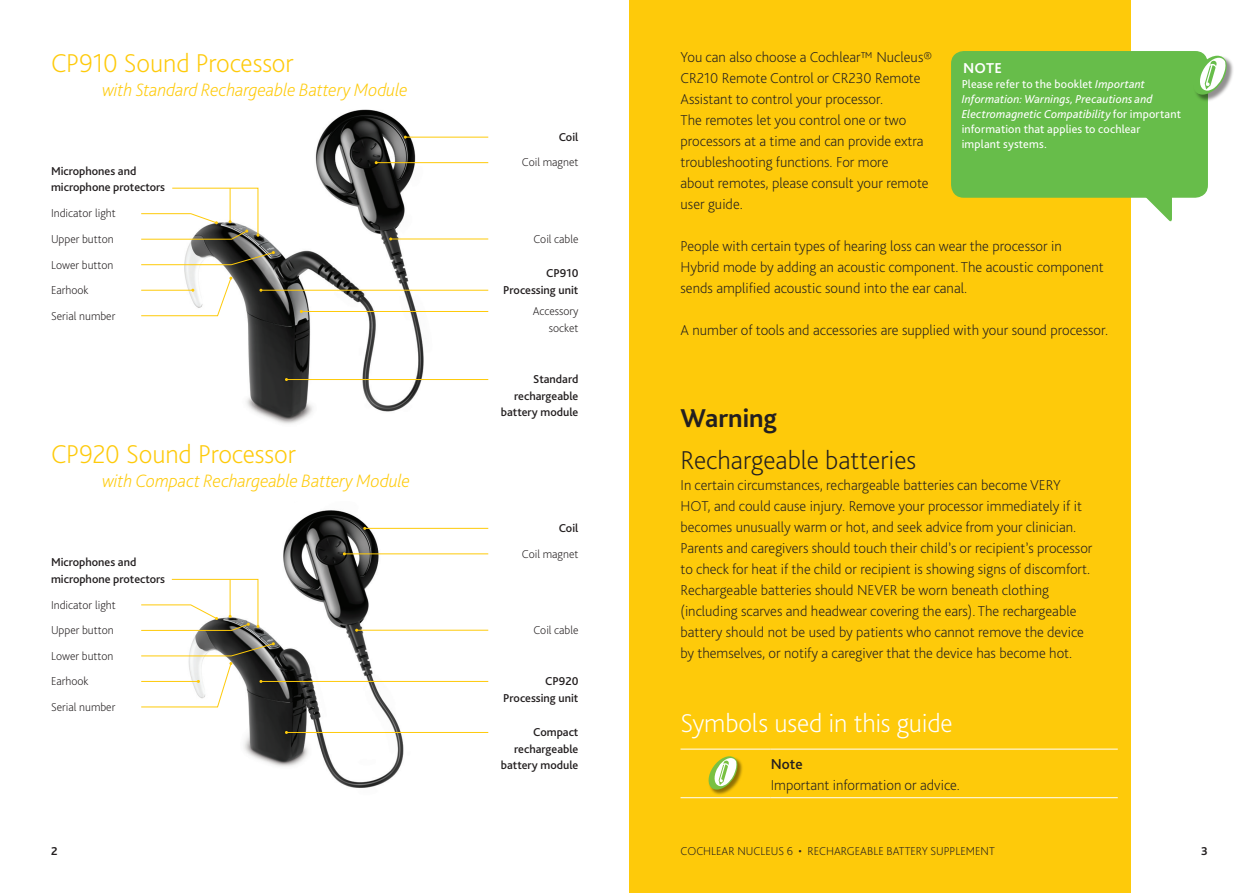
<style>
.page{position:relative;width:1259px;height:893px;background:#fff}
.page>*{position:absolute;margin:0;border:0;box-sizing:border-box;transform-origin:0 0}
.Heading_2{font:200 27px "Bliss Pro";letter-spacing:-.005em;color:#feca0a}
.Heading_2-2{font:200 27px "Bliss Pro";letter-spacing:-.01em;color:#fff}
.Body_Copy{font:200 27px "Bliss Pro";color:#231f20}
.Body_Copy-2{font:700 27px "Bliss Pro";color:#231f20}
.H2_Secondary_lines{font:italic 200 18.75px "Bliss Pro";letter-spacing:-.005em;color:#feca0a}
.Body_Copy-3{font:200 15px/21px "Bliss Pro";color:#231f20}
.Subheading_-_Medium{font:500 15px "Bliss Pro";color:#231f20}
.Callout_Heading{font:700 15px "Bliss Pro";color:#fff}
.Callout_Copy{font:12px/15px "Bliss Pro";letter-spacing:.01em;color:#fff}
.Captions_Notes_-_rig{font:500 12px/16.5px "Bliss Pro";color:#231f20;text-align:right}
.Captions_Notes{font:200 12px "Bliss Pro";color:#231f20}
.Captions_Notes_-_rig-2{font:200 12px/16.5px "Bliss Pro";color:#231f20;text-align:right}
.Captions_Notes-2{font:500 12px/16.5px "Bliss Pro";color:#231f20}
._8pt_Caps_-_Bold{font:700 12px "Bliss Pro";color:#231f20}
.s1{font-style:italic}
</style>
<div class="page">
<div style="left:629px;top:0;width:502px;height:893px;background:#feca0a"></div>
<hr style="left:680px;top:749px;width:90px;height:1px;background:#fff">
<hr style="left:770px;top:749px;width:347px;height:1px;background:#fff">
<hr style="left:680px;top:797px;width:90px;height:1px;background:#fff">
<hr style="left:770px;top:797px;width:347px;height:1px;background:#fff">
<img style="left:711px;top:759px;width:32px;height:36px">
<svg style="left:708px;top:756px;width:30px;height:34px"></svg>
<svg style="left:1146px;top:198px;width:26px;height:24px"></svg>
<div style="left:951px;top:51px;width:257px;height:147px;background:#67bd4a;border-radius:13px"></div>
<img style="left:1197px;top:55px;width:36px;height:46px">
<svg style="left:1195px;top:56px;width:32px;height:39px"></svg>
<img style="left:172px;top:510px;width:270px;height:278px">
<hr style="left:365px;top:528px;width:123px;height:1px;background:#feca0a">
<hr style="left:344px;top:553px;width:144px;height:1px;background:#feca0a">
<hr style="left:357px;top:630px;width:131px;height:1px;background:#feca0a">
<hr style="left:261px;top:681px;width:227px;height:1px;background:#feca0a">
<svg style="left:141px;top:642px;width:134px;height:66px"></svg>
<hr style="left:286px;top:732px;width:202px;height:1px;background:#feca0a">
<svg style="left:141px;top:579px;width:118px;height:52px"></svg>
<img style="left:141px;top:109px;width:315px;height:315px">
<hr style="left:405px;top:137px;width:83px;height:1px;background:#feca0a">
<hr style="left:376px;top:162px;width:112px;height:1px;background:#feca0a">
<hr style="left:391px;top:239px;width:97px;height:1px;background:#feca0a">
<hr style="left:261px;top:290px;width:227px;height:1px;background:#feca0a">
<hr style="left:301px;top:311px;width:187px;height:1px;background:#feca0a">
<svg style="left:141px;top:277px;width:91px;height:39px"></svg>
<svg style="left:141px;top:251px;width:134px;height:14px"></svg>
<hr style="left:286px;top:379px;width:202px;height:1px;background:#feca0a">
<svg style="left:141px;top:187px;width:118px;height:53px"></svg>
<p class="Heading_2" style="left:51px;top:46px;width:244px">CP910 Sound Processor</p>
<p class="H2_Secondary_lines" style="left:102px;top:78px;width:307px">with Standard Rechargeable Battery Module</p>
<p class="Captions_Notes-2" style="left:51px;top:162px;width:116px">Microphones and microphone protectors</p>
<p class="Captions_Notes" style="left:51px;top:206px;width:66px">Indicator light</p>
<p class="Captions_Notes_-_rig" style="left:559px;top:128px;width:21px">Coil</p>
<p class="Captions_Notes_-_rig-2" style="left:522px;top:154px;width:58px">Coil magnet</p>
<p class="Captions_Notes" style="left:51px;top:232px;width:64px">Upper button</p>
<p class="Captions_Notes_-_rig-2" style="left:533px;top:230px;width:46px">Coil cable</p>
<p class="Captions_Notes" style="left:51px;top:257px;width:64px">Lower button</p>
<p class="Captions_Notes_-_rig" style="left:503px;top:265px;width:77px">CP910<br>Processing unit</p>
<p class="Captions_Notes" style="left:51px;top:308px;width:66px">Serial number</p>
<p class="Captions_Notes_-_rig-2" style="left:533px;top:303px;width:47px">Accessory socket</p>
<p class="Captions_Notes" style="left:51px;top:283px;width:39px">Earhook</p>
<p class="Heading_2" style="left:51px;top:437px;width:246px">CP920 Sound Processor</p>
<p class="H2_Secondary_lines" style="left:102px;top:469px;width:309px">with Compact Rechargeable Battery Module</p>
<p class="Captions_Notes-2" style="left:51px;top:554px;width:116px">Microphones and microphone protectors</p>
<p class="Captions_Notes" style="left:51px;top:597px;width:66px">Indicator light</p>
<p class="Captions_Notes_-_rig" style="left:501px;top:371px;width:79px">Standard rechargeable battery module</p>
<p class="Captions_Notes_-_rig" style="left:559px;top:520px;width:21px">Coil</p>
<p class="Captions_Notes_-_rig-2" style="left:522px;top:545px;width:58px">Coil magnet</p>
<p class="Captions_Notes" style="left:51px;top:623px;width:64px">Upper button</p>
<p class="Captions_Notes_-_rig-2" style="left:533px;top:622px;width:46px">Coil cable</p>
<p class="Captions_Notes" style="left:51px;top:648px;width:64px">Lower button</p>
<p class="Captions_Notes_-_rig" style="left:503px;top:673px;width:77px">CP920<br>Processing unit</p>
<p class="Captions_Notes" style="left:51px;top:699px;width:66px">Serial number</p>
<p class="Captions_Notes" style="left:51px;top:674px;width:39px">Earhook</p>
<p class="Captions_Notes_-_rig" style="left:501px;top:724px;width:79px">Compact rechargeable battery module</p>
<p class="Body_Copy-3" style="left:680px;top:47px;width:253px">You can also choose a Cochlear™ Nucleus® CR210 Remote Control or CR230 Remote Assistant to control your processor.<br>The remotes let you control one or two processors at a time and can provide extra troubleshooting functions. For more<br>about remotes, please consult your remote user guide.</p>
<p class="Body_Copy-3" style="left:680px;top:236px;width:425px">People with certain types of hearing loss can wear the processor in<br>Hybrid mode by adding an acoustic component. The acoustic component sends amplified acoustic sound into the ear canal.</p>
<p class="Body_Copy-3" style="left:680px;top:320px;width:429px">A number of tools and accessories are supplied with your sound processor.</p>
<p class="Callout_Heading" style="left:963px;top:59px;width:40px">NOTE</p>
<p class="Callout_Copy" style="left:961px;top:76px;width:221px">Please refer to the booklet <span class="s1">Important Information: Warnings, Precautions and Electromagnetic Compatibility</span> for important information that applies to cochlear implant systems.</p>
<p class="Body_Copy-2" style="left:680px;top:401px;width:98px">Warning</p>
<p class="Body_Copy" style="left:680px;top:443px;width:237px">Rechargeable batteries</p>
<p class="Body_Copy-3" style="left:680px;top:474px;width:413px">In certain circumstances, rechargeable batteries can become VERY HOT, and could cause injury. Remove your processor immediately if it becomes unusually warm or hot, and seek advice from your clinician.<br>Parents and caregivers should touch their child’s or recipient’s processor to check for heat if the child or recipient is showing signs of discomfort.<br>Rechargeable batteries should NEVER be worn beneath clothing (including scarves and headwear covering the ears). The rechargeable battery should not be used by patients who cannot remove the device by themselves, or notify a caregiver that the device has become hot.</p>
<p class="Heading_2-2" style="left:680px;top:706px;width:274px">Symbols used in this guide</p>
<p class="Subheading_-_Medium" style="left:770px;top:754px;width:33px">Note</p>
<p class="Body_Copy-3" style="left:770px;top:774px;width:191px">Important information or advice.</p>
<p class="_8pt_Caps_-_Bold" style="left:51px;top:844px;width:8px">2</p>
<p class="Captions_Notes_-_rig-2" style="left:680px;top:843px;width:316px">COCHLEAR NUCLEUS 6 • RECHARGEABLE BATTERY SUPPLEMENT</p>
<p class="_8pt_Caps_-_Bold" style="left:1201px;top:844px;width:8px">3</p>
</div>
